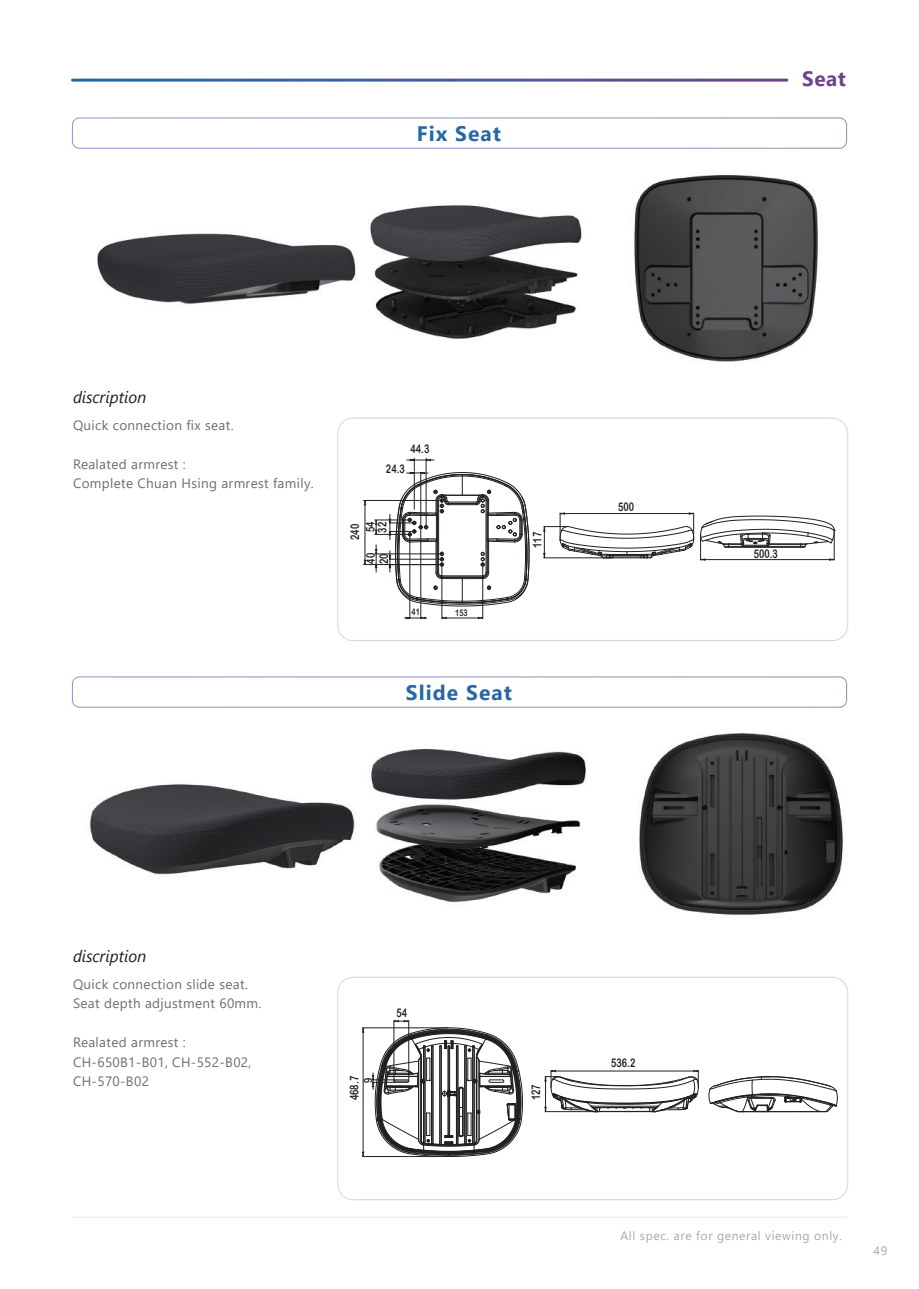
<style>
.page{position:relative;width:919px;height:1289px;background:#fff}
.page>*{position:absolute;margin:0;border:0;box-sizing:border-box;transform-origin:0 0}
.t1{font:700 21px "Segoe UI";letter-spacing:.05em;color:#2867a4}
.t2{font:700 20.7px "Segoe UI";color:#6d4486}
.t3{font:italic 16.5px "Segoe UI";color:#231f20}
.t4{font:13.5px/19.5px "Segoe UI";letter-spacing:.025em;color:#6c6d70}
.t5{font:12.15px "Segoe UI";letter-spacing:.05em;color:#a8a9ad}
.t6{font:12px/11.9px "Arial Rounded MT Bold";color:#231f20;scale:.75 1}
.t7{font:9.3px "Arial Rounded MT Bold";color:#231f20;scale:.75 1}
</style>
<div class="page">
<hr style="left:72px;top:1216px;width:775px;height:1px;background:#efeff0">
<svg style="left:72px;top:117px;width:775px;height:32px"></svg>
<svg style="left:72px;top:676px;width:775px;height:31px"></svg>
<img style="left:371px;top:749px;width:215px;height:154px">
<img style="left:380px;top:205px;width:194px;height:134px">
<img style="left:574px;top:175px;width:244px;height:187px">
<img style="left:97px;top:215px;width:283px;height:97px">
<img style="left:639px;top:733px;width:204px;height:182px">
<img style="left:89px;top:784px;width:245px;height:91px">
<img style="left:334px;top:803px;width:21px;height:43px">
<svg style="left:337px;top:976px;width:509px;height:224px"></svg>
<hr style="left:409px;top:1156px;width:30px;height:1px;background:#231f20">
<hr style="left:362px;top:1027px;width:62px;height:1px;background:#231f20">
<hr style="left:362px;top:1156px;width:47px;height:1px;background:#231f20">
<hr style="left:363px;top:1031px;width:1px;height:121px;background:#231f20">
<svg style="left:372px;top:1019px;width:150px;height:137px"></svg>
<svg style="left:544px;top:1069px;width:155px;height:43px"></svg>
<svg style="left:708px;top:1076px;width:129px;height:36px"></svg>
<svg style="left:337px;top:418px;width:509px;height:223px"></svg>
<hr style="left:374px;top:534px;width:34px;height:1px;background:#231f20">
<hr style="left:375px;top:519px;width:33px;height:1px;background:#231f20">
<svg style="left:375px;top:519px;width:2px;height:15px"></svg>
<hr style="left:420px;top:529px;width:1px;height:89px;background:#231f20">
<hr style="left:409px;top:536px;width:1px;height:82px;background:#231f20">
<svg style="left:404px;top:616px;width:22px;height:3px"></svg>
<hr style="left:482px;top:567px;width:1px;height:51px;background:#231f20">
<hr style="left:441px;top:567px;width:1px;height:51px;background:#231f20">
<hr style="left:446px;top:617px;width:32px;height:1px;background:#231f20">
<svg style="left:478px;top:616px;width:5px;height:3px"></svg>
<svg style="left:441px;top:616px;width:5px;height:3px"></svg>
<hr style="left:363px;top:500px;width:76px;height:1px;background:#231f20">
<hr style="left:363px;top:564px;width:76px;height:1px;background:#231f20">
<hr style="left:364px;top:504px;width:1px;height:56px;background:#231f20">
<svg style="left:363px;top:500px;width:3px;height:5px"></svg>
<svg style="left:363px;top:559px;width:3px;height:6px"></svg>
<hr style="left:374px;top:553px;width:65px;height:1px;background:#231f20">
<svg style="left:375px;top:545px;width:2px;height:27px"></svg>
<svg style="left:543px;top:512px;width:151px;height:46px"></svg>
<svg style="left:700px;top:516px;width:135px;height:45px"></svg>
<svg style="left:388px;top:458px;width:141px;height:148px"></svg>
<h1 class="t1" style="left:417px;top:114px;width:86px">Fix Seat</h1>
<p class="t3" style="left:73px;top:381px;width:75px">discription</p>
<p class="t4" style="left:73px;top:414px;width:162px">Quick connection fix seat.</p>
<p class="t4" style="left:73px;top:453px;width:242px">Realated armrest :<br>Complete Chuan Hsing armrest family.</p>
<p class="t6" style="left:410px;top:443px;width:27px">44.3</p>
<p class="t6" style="left:386px;top:462px;width:27px">24.3</p>
<p class="t6" style="left:364px;top:533px;width:17px;rotate:-90deg">54<br>32</p>
<p class="t6" style="left:349px;top:540px;width:23px;rotate:-90deg">240</p>
<p class="t6" style="left:363px;top:564px;width:16px;line-height:13.5px;rotate:-90deg">40<br>20</p>
<p class="t7" style="left:411px;top:606px;width:13px">41</p>
<p class="t7" style="left:455px;top:607px;width:18px">153</p>
<p class="t6" style="left:531px;top:548px;width:23px;rotate:-90deg">117</p>
<h1 class="t1" style="left:406px;top:672px;width:107px">Slide Seat</h1>
<p class="t6" style="left:618px;top:500px;width:23px">500</p>
<h2 class="t2" style="left:802px;top:59px;width:45px">Seat</h2>
<p class="t6" style="left:753px;top:547px;width:34px">500.3</p>
<p class="t3" style="left:73px;top:940px;width:75px">discription</p>
<p class="t4" style="left:73px;top:972px;width:190px">Quick connection slide seat.<br>Seat depth adjustment 60mm.</p>
<p class="t4" style="left:73px;top:1031px;width:180px">Realated armrest :<br>CH-650B1-B01, CH-552-B02,<br>CH-570-B02</p>
<p class="t6" style="left:348px;top:1100px;width:34px;rotate:-90deg">468.7</p>
<p class="t6" style="left:362px;top:1082px;width:9px;rotate:-90deg">9</p>
<p class="t6" style="left:396px;top:1006px;width:16px">54</p>
<p class="t6" style="left:530px;top:1100px;width:23px;rotate:-90deg">127</p>
<p class="t6" style="left:611px;top:1056px;width:34px">536.2</p>
<p class="t5" style="left:620px;top:1223px;width:223px">All spec. are for general viewing only.</p>
<p class="t5" style="left:873px;top:1239px;width:15px">49</p>
</div>
